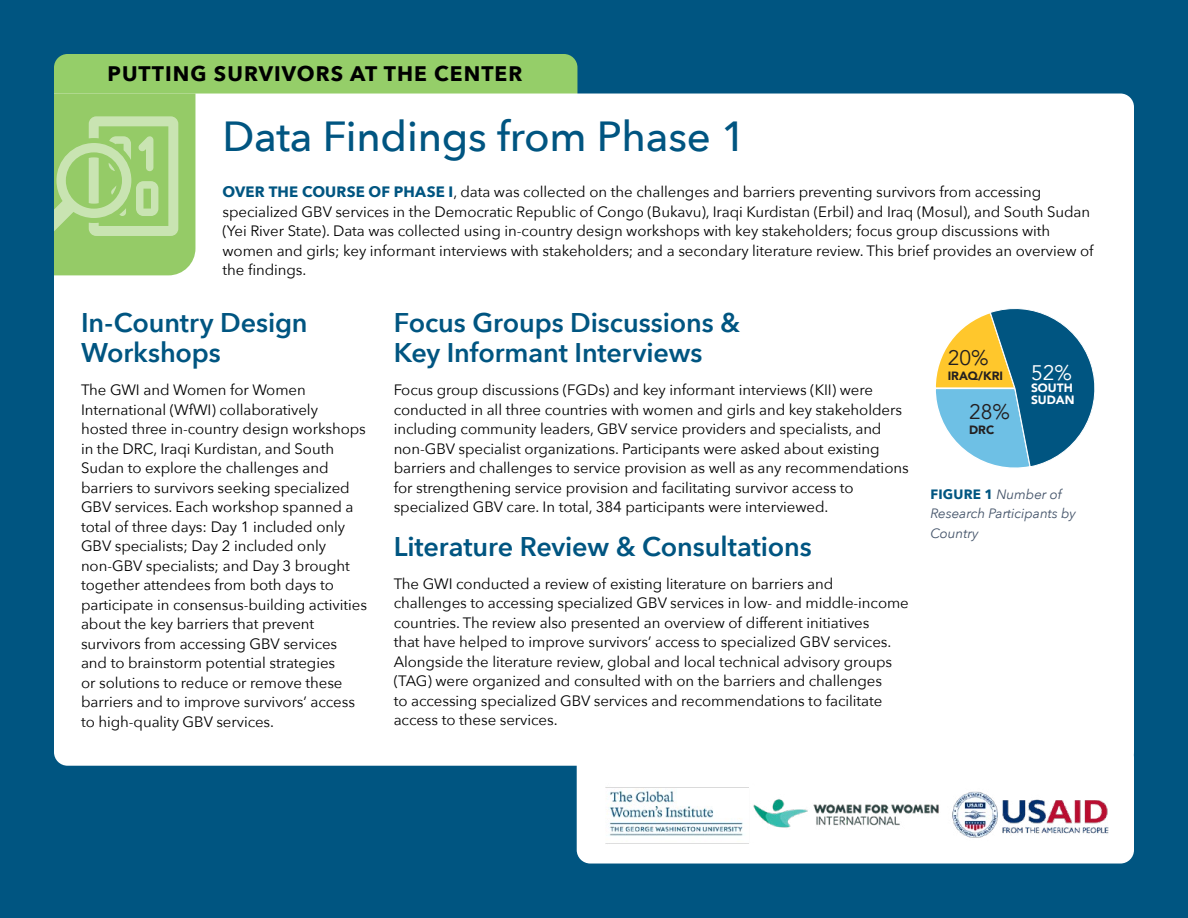
<style>
.page{position:relative;width:1188px;height:918px;background:#005581}
.page>*{position:absolute;margin:0;border:0;box-sizing:border-box;transform-origin:0 0}
.t1{font:500 42px "Avenir Next";letter-spacing:-.005em;color:#005581}
.t2{font:600 27px/30px "Avenir Next";letter-spacing:-.005em;color:#005581}
.t3{font:700 21px "Avenir Next";letter-spacing:.05em;color:#000}
.t4{font:21px "Avenir";color:#231f20}
.t5{font:21px "Avenir";color:#fff}
.t6{font:15px/19.5px "Avenir Next";letter-spacing:-.005em;color:#000}
.t7{font:italic 13.5px/19.5px "Avenir Next";letter-spacing:-.005em;color:#44546a}
.t8{font:900 12px "Avenir";color:#231f20}
.t9{font:900 12px/12px "Avenir";color:#fff}
.s1{font-weight:700;color:#005581}
.s2{font-weight:700;font-style:normal;color:#005581}
</style>
<div class="page">
<div style="left:577px;top:766px;width:557px;height:98px;background:#fff"></div>
<div style="left:54px;top:94px;width:1080px;height:672px;background:#fff"></div>
<img style="left:595px;top:783px;width:515px;height:61px">
<svg style="left:54px;top:54px;width:523px;height:221px;background:#d7ecc6"></svg>
<svg style="left:934px;top:308px;width:162px;height:162px"></svg>
<h3 class="t3" style="left:108px;top:56px;width:416px">PUTTING SURVIVORS AT THE CENTER</h3>
<h1 class="t1" style="left:222px;top:101px;width:525px">Data Findings from Phase 1</h1>
<p class="t6" style="left:222px;top:182px;width:873px"><span class="s1">OVER THE COURSE OF PHASE I</span>, data was collected on the challenges and barriers preventing survivors from accessing specialized GBV services in the Democratic Republic of Congo (Bukavu), Iraqi Kurdistan (Erbil) and Iraq (Mosul), and South Sudan (Yei River State). Data was collected using in-country design workshops with key stakeholders; focus group discussions with women and girls; key informant interviews with stakeholders; and a secondary literature review. This brief provides an overview of the findings.</p>
<h2 class="t2" style="left:81px;top:307px;width:228px">In-Country Design<br>Workshops</h2>
<p class="t6" style="left:81px;top:380px;width:288px">The GWI and Women for Women International (WfWI) collaboratively hosted three in-country design workshops in the DRC, Iraqi Kurdistan, and South Sudan to explore the challenges and barriers to survivors seeking specialized GBV services. Each workshop spanned a total of three days: Day 1 included only GBV specialists; Day 2 included only non-GBV specialists; and Day 3 brought together attendees from both days to participate in consensus-building activities about the key barriers that prevent survivors from accessing GBV services and to brainstorm potential strategies<br>or solutions to reduce or remove these barriers and to improve survivors’ access to high-quality GBV services.</p>
<h2 class="t2" style="left:394px;top:307px;width:348px">Focus Groups Discussions &amp;<br>Key Informant Interviews</h2>
<p class="t6" style="left:394px;top:380px;width:517px">Focus group discussions (FGDs) and key informant interviews (KII) were conducted in all three countries with women and girls and key stakeholders including community leaders, GBV service providers and specialists, and non-GBV specialist organizations. Participants were asked about existing barriers and challenges to service provision as well as any recommendations for strengthening service provision and facilitating survivor access to specialized GBV care. In total, 384 participants were interviewed.</p>
<h2 class="t2" style="left:394px;top:531px;width:420px">Literature Review &amp; Consultations</h2>
<p class="t6" style="left:394px;top:573px;width:517px">The GWI conducted a review of existing literature on barriers and challenges to accessing specialized GBV services in low- and middle-income countries. The review also presented an overview of different initiatives<br>that have helped to improve survivors’ access to specialized GBV services.<br>Alongside the literature review, global and local technical advisory groups (TAG) were organized and consulted with on the barriers and challenges<br>to accessing specialized GBV services and recommendations to facilitate access to these services.</p>
<h3 class="t4" style="left:948px;top:345px;width:42px">20%</h3>
<p class="t8" style="left:948px;top:365px;width:57px">IRAQ/KRI</p>
<h3 class="t4" style="left:969px;top:399px;width:42px">28%</h3>
<p class="t8" style="left:969px;top:420px;width:27px">DRC</p>
<h3 class="t5" style="left:1031px;top:360px;width:42px">52%</h3>
<p class="t9" style="left:1031px;top:381px;width:45px">SOUTH<br>SUDAN</p>
<p class="t7" style="left:930px;top:483px;width:147px"><span class="s2">FIGURE 1</span> Number of<br>Research Participants by<br>Country</p>
</div>
